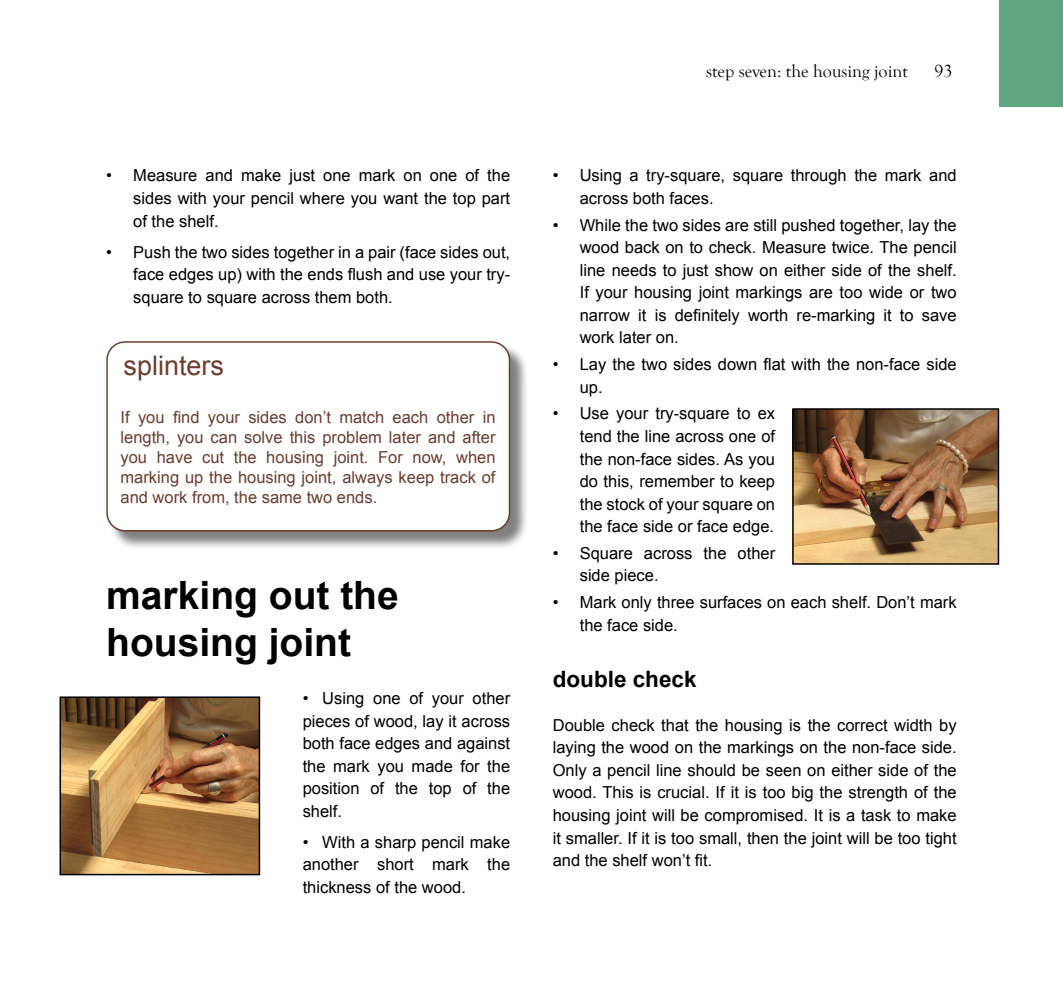
<style>
.page{position:relative;width:1063px;height:1000px;background:#fff}
.page>*{position:absolute;margin:0;border:0;box-sizing:border-box;transform-origin:0 0}
.t1{font:700 39px/46.8px "Arial";color:#000}
.t2{font:27px "Arial";color:#6c3d2f}
.t3{font:700 22.5px "Arial";color:#000}
.t4{font:18px "Goudy Old Style T";color:#000}
.t5{font:16.5px/22.5px "Arial";color:#000;text-align:justify}
.t6{font:16.5px/19.8px "Arial";color:#6c3d2f;text-align:justify}
</style>
<div class="page">
<div style="left:999px;top:0;width:64px;height:106px;background:#5ea67f"></div>
<img style="left:63px;top:699px;width:194px;height:173px">
<div style="left:60px;top:696px;width:200px;height:179px;border:2px solid #000"></div>
<img style="left:795px;top:411px;width:201px;height:150px">
<div style="left:792px;top:408px;width:207px;height:156px;border:2px solid #000"></div>
<div style="left:108px;top:343px;width:421px;height:207px;background:#000;opacity:.5"></div>
<div style="left:107px;top:342px;width:402px;height:188px;background:#fff;border-radius:18px"></div>
<div style="left:106px;top:341px;width:404px;height:190px;border:2px solid #6c3d2f;border-radius:18px"></div>
<p class="t5" style="left:133px;top:164px;width:378px;text-indent:-27px">• Measure and make just one mark on one of the sides with your pencil where you want the top part of the shelf.</p>
<p class="t5" style="left:133px;top:240px;width:378px;text-indent:-27px">• Push the two sides together in a pair (face sides out, face edges up) with the ends flush and use your try&shy;square to square across them both.</p>
<h2 class="t2" style="left:124px;top:350px;width:102px">splinters</h2>
<p class="t6" style="left:121px;top:407px;width:377px">If you find your sides don’t match each other in length, you can solve this problem later and after you have cut the housing joint. For now, when marking up the housing joint, always keep track of and work from, the same two ends.</p>
<h1 class="t1" style="left:106px;top:572px;width:294px">marking out the housing joint</h1>
<p class="t5" style="left:303px;top:686px;width:209px">• Using one of your other pieces of wood, lay it across both face edges and against the mark you made for the position of the top of the shelf.</p>
<p class="t5" style="left:303px;top:830px;width:209px">• With a sharp pencil make another short mark the thickness of the wood.</p>
<p class="t4" style="left:706px;top:61px;width:203px">step seven: the housing joint</p>
<p class="t4" style="left:934px;top:61px;width:19px">93</p>
<p class="t5" style="left:580px;top:164px;width:378px;text-indent:-27px">• Using a try-square, square through the mark and across both faces.</p>
<p class="t5" style="left:580px;top:214px;width:378px;text-indent:-27px">• While the two sides are still pushed together, lay the wood back on to check. Measure twice. The pencil line needs to just show on either side of the shelf.<br>If your housing joint markings are too wide or two narrow it is definitely worth re-marking it to save work later on.</p>
<p class="t5" style="left:580px;top:353px;width:378px;text-indent:-27px">• Lay the two sides down flat with the non-face side up.</p>
<p class="t5" style="left:580px;top:402px;width:197px;text-indent:-27px">• Use your try-square to ex tend the line across one of the non-face sides. As you do this, remember to keep the stock of your square on the face side or face edge.</p>
<p class="t5" style="left:580px;top:541px;width:197px;text-indent:-27px">• Square across the other side piece.</p>
<p class="t5" style="left:580px;top:591px;width:378px;text-indent:-27px">• Mark only three surfaces on each shelf. Don’t mark the face side.</p>
<h3 class="t3" style="left:553px;top:666px;width:145px">double check</h3>
<p class="t5" style="left:553px;top:713px;width:405px">Double check that the housing is the correct width by laying the wood on the markings on the non-face side.<br>Only a pencil line should be seen on either side of the wood. This is crucial. If it is too big the strength of the housing joint will be compromised. It is a task to make it smaller. If it is too small, then the joint will be too tight and the shelf won’t fit.</p>
</div>
